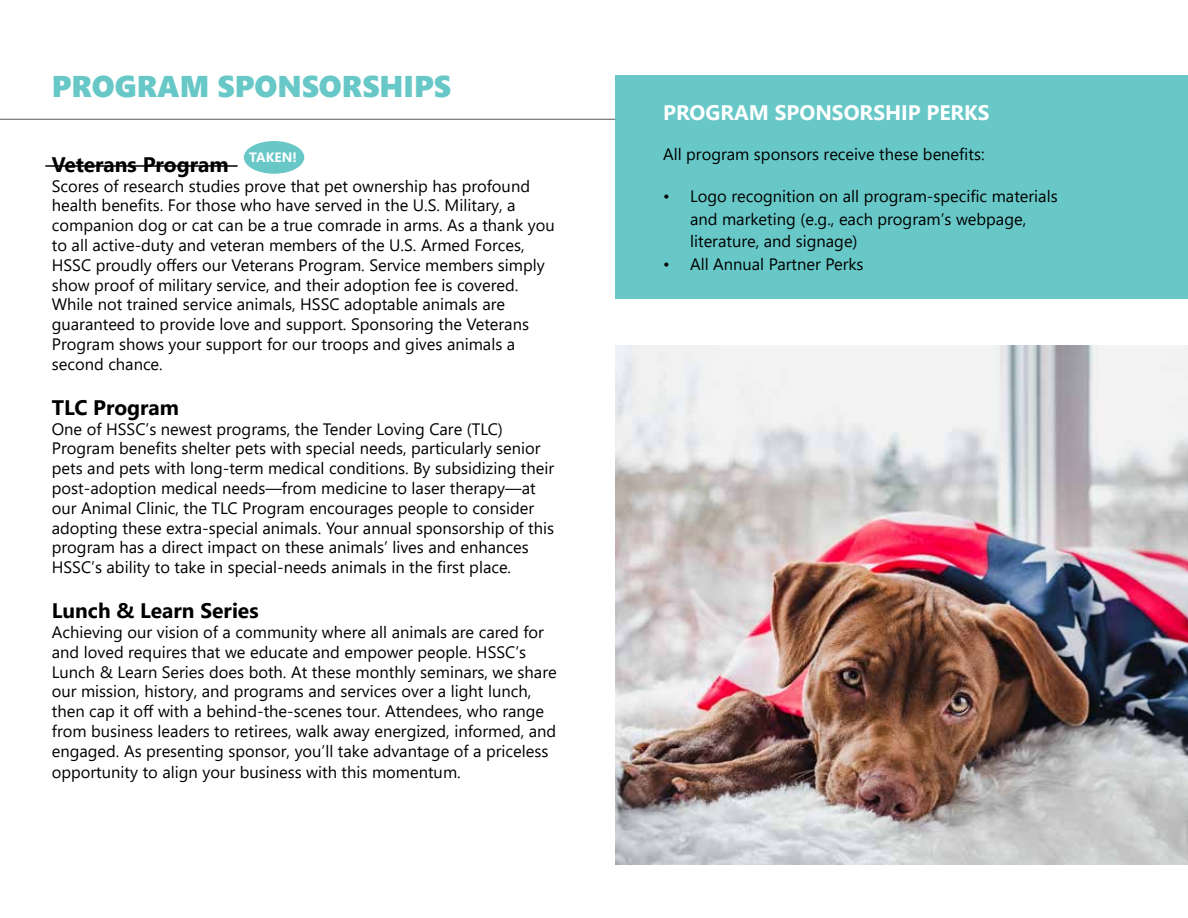
<style>
.page{position:relative;width:1188px;height:918px;background:#fff}
.page>*{position:absolute;margin:0;border:0;box-sizing:border-box;transform-origin:0 0}
.t1{font:30px "Segoe UI Black";color:#67c8c7}
.t2{font:700 21px "Segoe UI";color:#000}
.t3{font:700 21px "Segoe UI";color:#fff}
.t4{font:16.5px/19.8px "Segoe UI";color:#000}
.t5{font:700 13.5px "Segoe UI";color:#fff}
</style>
<div class="page">
<hr style="left:0;top:119px;width:1188px;height:1px;background:#58595b">
<div style="left:616px;top:76px;width:572px;height:223px;background:#67c8c7"></div>
<img style="left:615px;top:346px;width:573px;height:518px">
<div style="left:244px;top:141px;width:60px;height:33px;background:#67c8c7;border-radius:50%"></div>
<hr style="left:45px;top:165px;width:193px;height:2px;background:#000">
<h1 class="t1" style="left:52px;top:65px;width:401px">PROGRAM SPONSORSHIPS</h1>
<p class="t5" style="left:249px;top:145px;width:49px">TAKEN!</p>
<p class="t2" style="left:52px;top:145px;width:178px">Veterans Program</p>
<p class="t4" style="left:52px;top:174px;width:504px">Scores of research studies prove that pet ownership has profound health benefits. For those who have served in the U.S. Military, a companion dog or cat can be a true comrade in arms. As a thank you to all active-duty and veteran members of the U.S. Armed Forces, HSSC proudly offers our Veterans Program. Service members simply show proof of military service, and their adoption fee is covered.<br>While not trained service animals, HSSC adoptable animals are guaranteed to provide love and support. Sponsoring the Veterans Program shows your support for our troops and gives animals a second chance.</p>
<p class="t2" style="left:52px;top:388px;width:129px">TLC Program</p>
<p class="t4" style="left:52px;top:417px;width:504px">One of HSSC’s newest programs, the Tender Loving Care (TLC)<br>Program benefits shelter pets with special needs, particularly senior pets and pets with long-term medical conditions. By subsidizing their post-adoption medical needs—from medicine to laser therapy—at our Animal Clinic, the TLC Program encourages people to consider adopting these extra-special animals. Your annual sponsorship of this program has a direct impact on these animals’ lives and enhances HSSC’s ability to take in special-needs animals in the first place.</p>
<p class="t2" style="left:52px;top:591px;width:208px">Lunch &amp; Learn Series</p>
<p class="t4" style="left:52px;top:621px;width:506px">Achieving our vision of a community where all animals are cared for and loved requires that we educate and empower people. HSSC’s Lunch &amp; Learn Series does both. At these monthly seminars, we share our mission, history, and programs and services over a light lunch, then cap it off with a behind-the-scenes tour. Attendees, who range from business leaders to retirees, walk away energized, informed, and engaged. As presenting sponsor, you’ll take advantage of a priceless</p>
<p class="t4" style="left:52px;top:761px;width:410px">opportunity to align your business with this momentum.</p>
<p class="t3" style="left:663px;top:93px;width:328px">PROGRAM SPONSORSHIP PERKS</p>
<p class="t4" style="left:663px;top:143px;width:323px">All program sponsors receive these benefits:</p>
<p class="t4" style="left:690px;top:184px;width:369px;line-height:22.5px;text-indent:-27px">• Logo recognition on all program-specific materials and marketing (e.g., each program’s webpage, literature, and signage)</p>
<p class="t4" style="left:663px;top:253px;width:202px">• All Annual Partner Perks</p>
</div>
